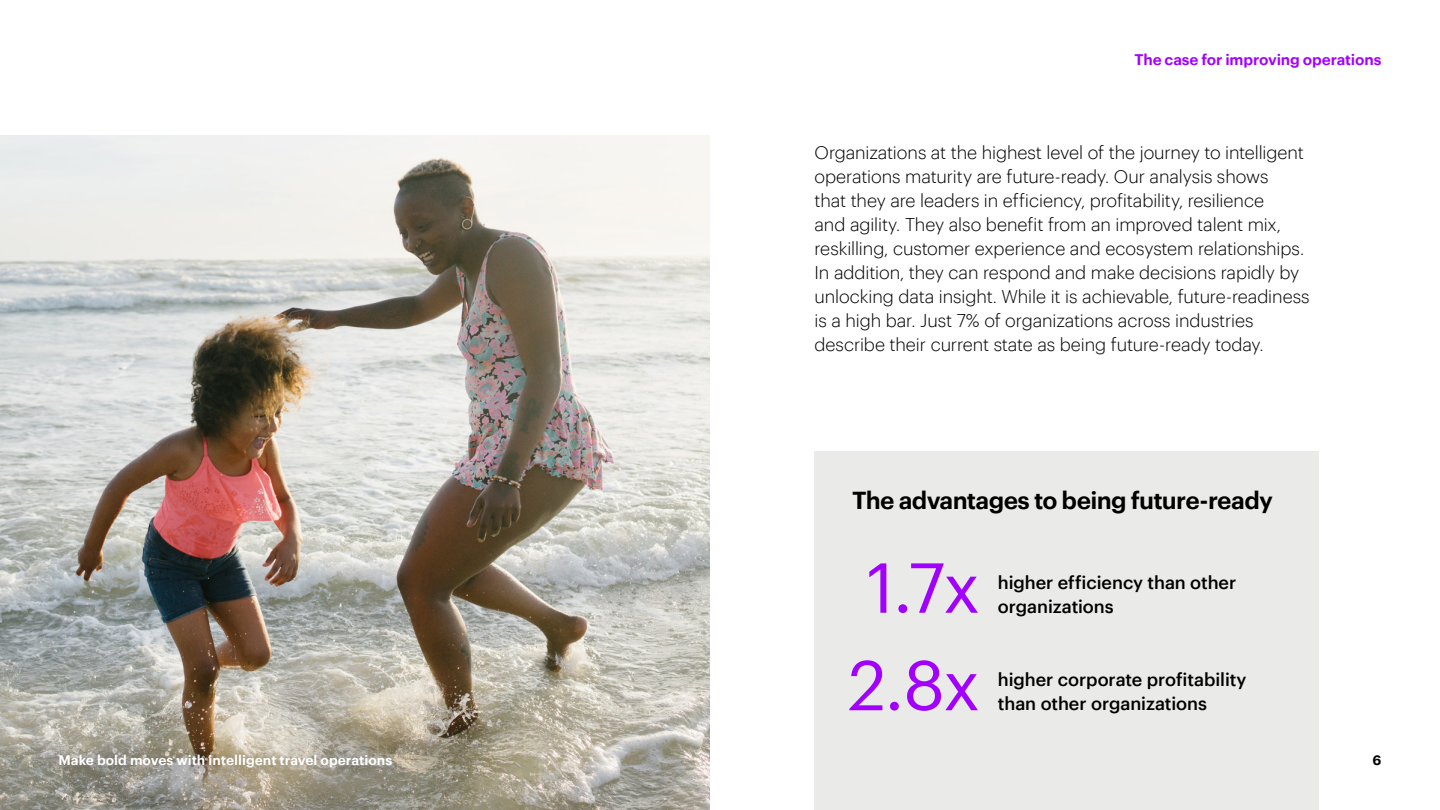
<style>
.page{position:relative;width:1440px;height:810px;background:#fff}
.page>*{position:absolute;margin:0;border:0;box-sizing:border-box;transform-origin:0 0}
._1-D__Title{font:69px "Graphik";color:#a100ff}
._3-D__Subhead_Style{font:600 24px "Graphik";letter-spacing:-.03em;color:#000}
._4-D__Body_Text{font:300 18px/24px "Graphik";letter-spacing:-.01em;color:#000}
._4-D__Body_Text-2{font:500 18px/24px "Graphik";letter-spacing:-.005em;color:#000}
._3-D__Subhead_Style-2{font:600 15px "Graphik";letter-spacing:-.01em;color:#a100ff}
.t1{font:600 13.5px "Graphik";color:#fff}
.t2{font:600 13.5px "Graphik";color:#000}
</style>
<div class="page">
<img style="left:0;top:135px;width:710px;height:675px">
<div style="left:814px;top:452px;width:505px;height:358px;background:#eaeae8"></div>
<div style="left:44px;top:739px;width:364px;height:44px;background:#000;opacity:.49"></div>
<p class="_3-D__Subhead_Style-2" style="left:1134px;top:48px;width:249px">The case for improving operations</p>
<p class="_4-D__Body_Text" style="left:814px;top:139px;width:497px">Organizations at the highest level of the journey to intelligent operations maturity are future-ready. Our analysis shows<br>that they are leaders in efficiency, profitability, resilience<br>and agility. They also benefit from an improved talent mix, reskilling, customer experience and ecosystem relationships.<br>In addition, they can respond and make decisions rapidly by unlocking data insight. While it is achievable, future-readiness is a high bar. Just 7% of organizations across industries describe their current state as being future-ready today.</p>
<p class="_3-D__Subhead_Style" style="left:852px;top:482px;width:423px">The advantages to being future-ready</p>
<p class="_1-D__Title" style="left:867px;top:536px;width:115px">1.7x</p>
<p class="_1-D__Title" style="left:848px;top:633px;width:134px">2.8x</p>
<p class="_4-D__Body_Text-2" style="left:998px;top:569px;width:240px">higher efficiency than other organizations</p>
<p class="_4-D__Body_Text-2" style="left:998px;top:666px;width:250px">higher corporate profitability than other organizations</p>
<p class="t1" style="left:58px;top:750px;width:335px">Make bold moves with intelligent travel operations</p>
<p class="t2" style="left:1373px;top:750px;width:10px">6</p>
</div>
